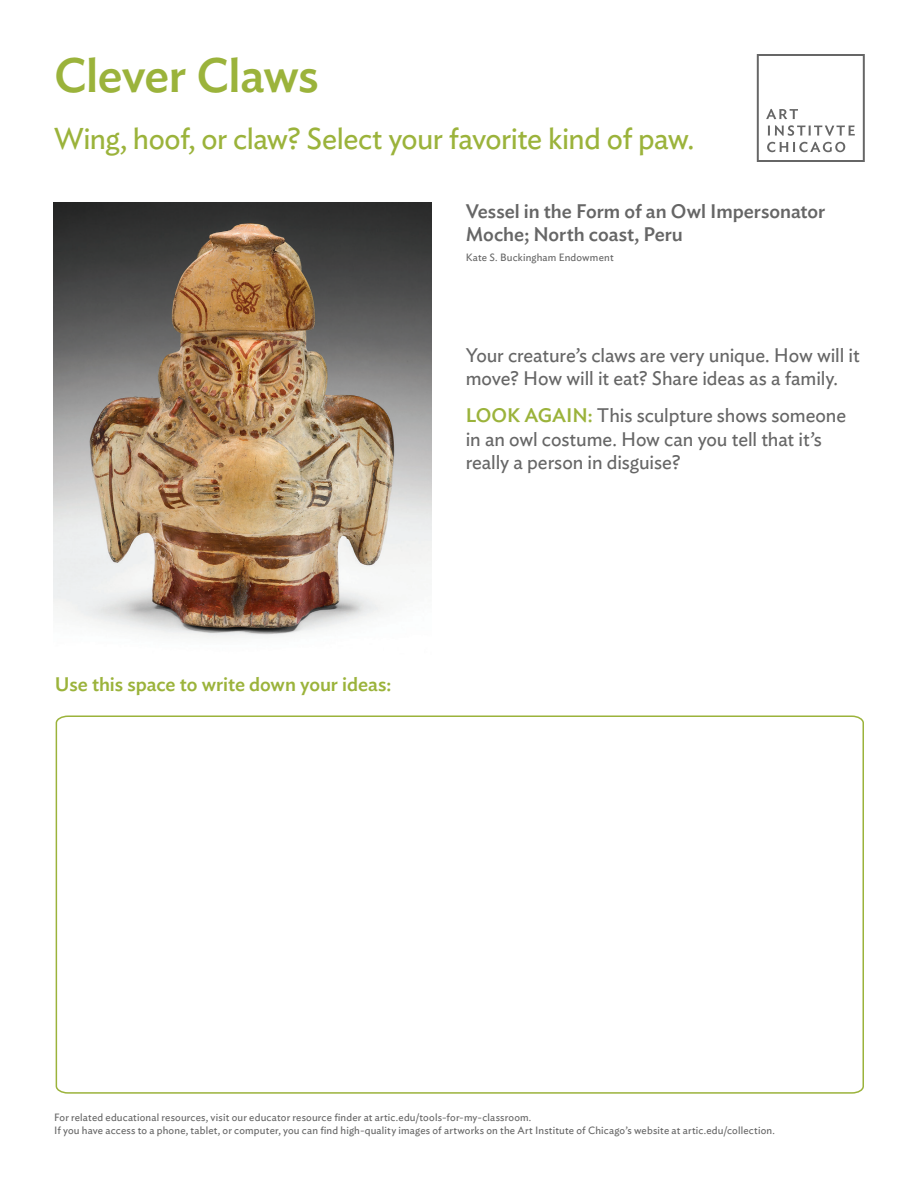
<style>
.page{position:relative;width:918px;height:1188px;background:#fff}
.page>*{position:absolute;margin:0;border:0;box-sizing:border-box;transform-origin:0 0}
.t1{font:500 48px "Ideal Sans";letter-spacing:-.01em;color:#9bb33b}
.t2{font:30px "Ideal Sans";letter-spacing:-.02em;color:#9bb33b}
.t3{font:19.5px/23.4px "Ideal Sans";letter-spacing:-.005em;color:#666}
.t4{font:500 19.5px/23.4px "Ideal Sans";letter-spacing:-.005em;color:#666}
.t5{font:500 19.5px "Ideal Sans";letter-spacing:-.005em;color:#9bb33b}
.t6{font:10.5px/12.6px "Ideal Sans";letter-spacing:.015em;color:#666}
.s1{font-weight:500;color:#9bb33b}
</style>
<div class="page">
<img style="left:54px;top:202px;width:378px;height:436px">
<svg style="left:757px;top:54px;width:108px;height:108px"></svg>
<svg style="left:55px;top:715px;width:809px;height:379px"></svg>
<h1 class="t1" style="left:54px;top:39px;width:266px">Clever Claws</h1>
<h2 class="t2" style="left:54px;top:115px;width:642px">Wing, hoof, or claw? Select your favorite kind of paw.</h2>
<h3 class="t4" style="left:466px;top:198px;width:361px">Vessel in the Form of an Owl Impersonator<br>Moche; North coast, Peru</h3>
<p class="t6" style="left:466px;top:250px;width:149px">Kate S. Buckingham Endowment</p>
<h3 class="t3" style="left:466px;top:342px;width:396px">Your creature’s claws are very unique. How will it move? How will it eat? Share ideas as a family.</h3>
<h3 class="t3" style="left:466px;top:402px;width:382px"><span class="s1">LOOK AGAIN:</span> This sculpture shows someone in an owl costume. How can you tell that it’s really a person in disguise?</h3>
<h3 class="t5" style="left:55px;top:669px;width:338px">Use this space to write down your ideas:</h3>
<p class="t6" style="left:54px;top:1111px;width:722px">For related educational resources, visit our educator resource finder at artic.edu/tools-for-my-classroom.<br>If you have access to a phone, tablet, or computer, you can find high-quality images of artworks on the Art Institute of Chicago’s website at artic.edu/collection.</p>
</div>
